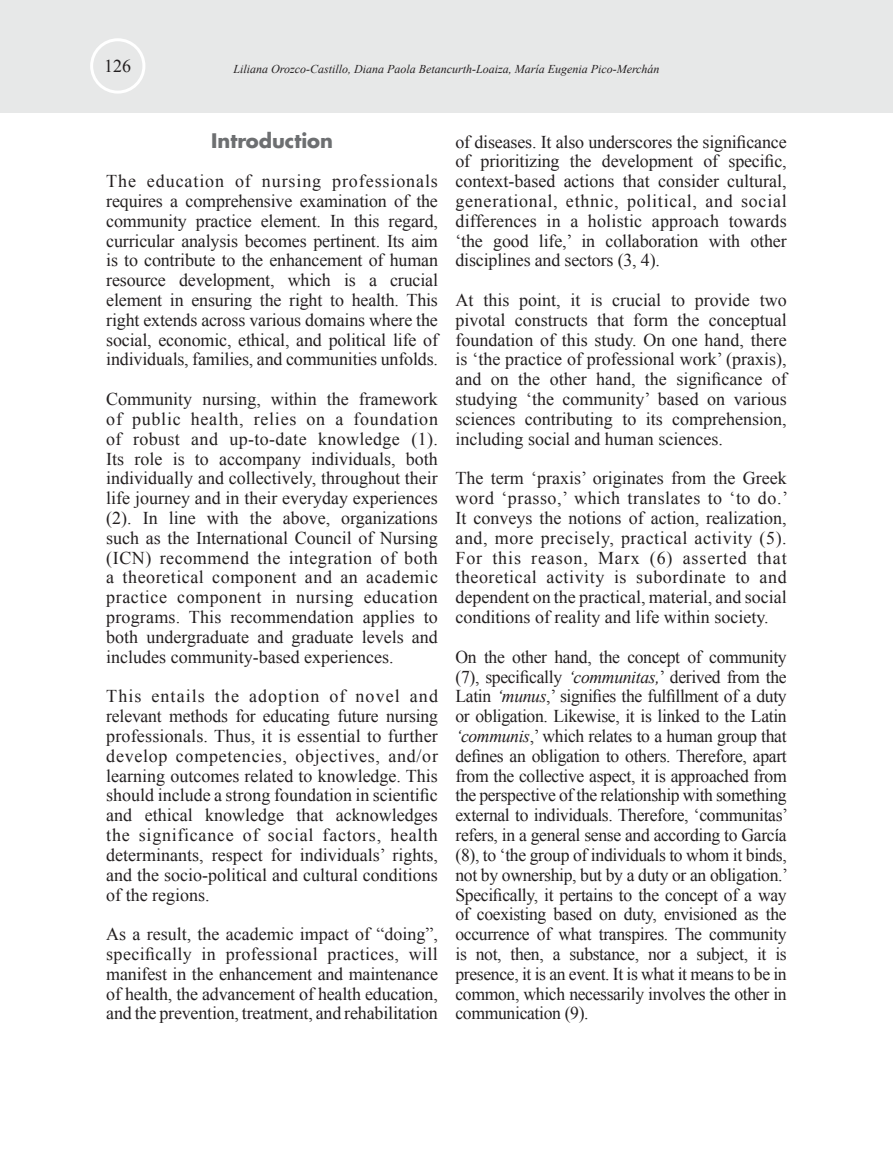
<style>
.page{position:relative;width:893px;height:1149px;background:#fff}
.page>*{position:absolute;margin:0;border:0;box-sizing:border-box;transform-origin:0 0}
.t1{font:700 19.5px "Futura LT";color:#6d6f71}
.t2{font:18px/19.8px "Times New Roman";color:#231f20;text-align:justify}
.t3{font:italic 12px "Times New Roman";color:#231f20}
.s1{font-style:italic}
</style>
<div class="page">
<div style="left:0;top:0;width:893px;height:113px;background:#e7e8e8"></div>
<div style="left:90px;top:38px;width:55px;height:56px;border:3px solid #fff;border-radius:50%"></div>
<p class="t2" style="left:104px;top:56px;width:28px">126</p>
<p class="t3" style="left:233px;top:62px;width:428px">Liliana Orozco-Castillo, Diana Paola Betancurth-Loaiza, María Eugenia Pico-Merchán</p>
<p class="t1" style="left:211px;top:127px;width:123px">Introduction</p>
<p class="t2" style="left:106px;top:171px;width:333px">The education of nursing professionals requires a comprehensive examination of the community practice element. In this regard, curricular analysis becomes pertinent. Its aim is to contribute to the enhancement of human resource development, which is a crucial element in ensuring the right to health. This right extends across various domains where the social, economic, ethical, and political life of individuals, families, and communities unfolds.</p>
<p class="t2" style="left:106px;top:389px;width:333px">Community nursing, within the framework of public health, relies on a foundation of robust and up-to-date knowledge (1).<br>Its role is to accompany individuals, both individually and collectively, throughout their life journey and in their everyday experiences (2). In line with the above, organizations such as the International Council of Nursing (ICN) recommend the integration of both a theoretical component and an academic practice component in nursing education programs. This recommendation applies to both undergraduate and graduate levels and includes community-based experiences.</p>
<p class="t2" style="left:106px;top:686px;width:333px">This entails the adoption of novel and relevant methods for educating future nursing professionals. Thus, it is essential to further develop competencies, objectives, and/or learning outcomes related to knowledge. This should include a strong foundation in scientific and ethical knowledge that acknowledges the significance of social factors, health determinants, respect for individuals’ rights, and the socio-political and cultural conditions of the regions.</p>
<p class="t2" style="left:106px;top:923px;width:333px">As a result, the academic impact of “doing”, specifically in professional practices, will manifest in the enhancement and maintenance of health, the advancement of health education, and the prevention, treatment, and rehabilitation</p>
<p class="t2" style="left:455px;top:131px;width:333px">of diseases. It also underscores the significance of prioritizing the development of specific, context-based actions that consider cultural, generational, ethnic, political, and social differences in a holistic approach towards ‘the good life,’ in collaboration with other disciplines and sectors (3, 4).</p>
<p class="t2" style="left:455px;top:290px;width:333px">At this point, it is crucial to provide two pivotal constructs that form the conceptual foundation of this study. On one hand, there is ‘the practice of professional work’ (praxis), and on the other hand, the significance of studying ‘the community’ based on various sciences contributing to its comprehension, including social and human sciences.</p>
<p class="t2" style="left:455px;top:468px;width:334px">The term ‘praxis’ originates from the Greek word ‘prasso,’ which translates to ‘to do.’ It conveys the notions of action, realization, and, more precisely, practical activity (5).<br>For this reason, Marx (6) asserted that theoretical activity is subordinate to and dependent on the practical, material, and social conditions of reality and life within society.</p>
<p class="t2" style="left:455px;top:646px;width:334px">On the other hand, the concept of community (7), specifically <span class="s1">‘communitas,</span>’ derived from the Latin <span class="s1">‘munus</span>,’ signifies the fulfillment of a duty or obligation. Likewise, it is linked to the Latin <span class="s1">‘communis</span>,’ which relates to a human group that defines an obligation to others. Therefore, apart from the collective aspect, it is approached from the perspective of the relationship with something external to individuals. Therefore, ‘communitas’ refers, in a general sense and according to García (8), to ‘the group of individuals to whom it binds, not by ownership, but by a duty or an obligation.’ Specifically, it pertains to the concept of a way of coexisting based on duty, envisioned as the occurrence of what transpires. The community is not, then, a substance, nor a subject, it is presence, it is an event. It is what it means to be in common, which necessarily involves the other in communication (9).</p>
</div>
